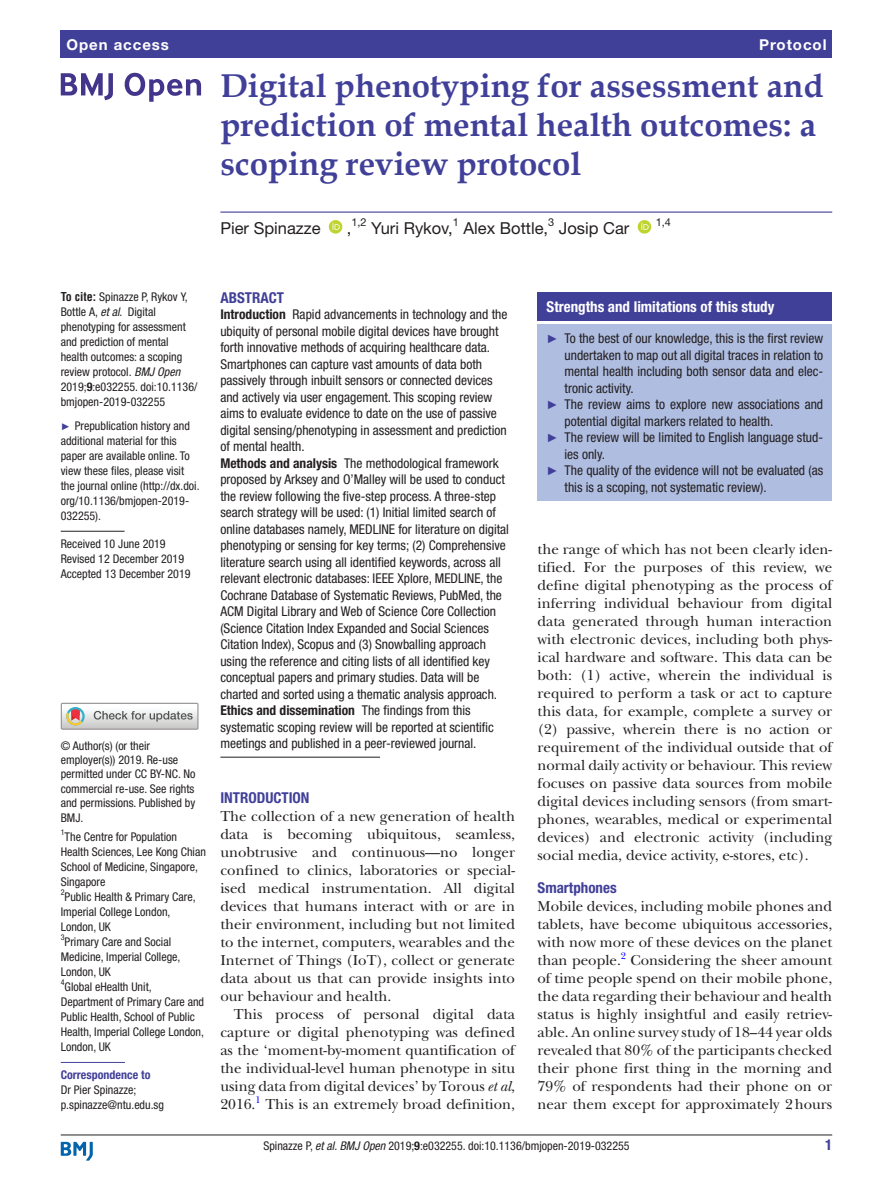
<style>
.page{position:relative;width:893px;height:1191px;background:#fff}
.page>*{position:absolute;margin:0;border:0;box-sizing:border-box;transform-origin:0 0}
.t1{font:700 33px/39px "Book Antiqua";color:#414099}
.t2{font:16.5px "Helvetica Neue LT Std";color:#231f20}
.t3{font:15px/18px "New Baskerville";color:#231f20;text-align:justify}
.t4{font:700 condensed 15px "Helvetica Neue LT Std";color:#fff}
.t5{font:700 condensed 15px "Helvetica Neue LT Std";color:#414099}
.t6{font:700 15px "Helvetica Neue LT Std";letter-spacing:.065em;color:#fff}
.t7{font:condensed 13.5px/16.5px "Helvetica Neue LT Std";color:#231f20}
.t8{font:condensed 12px/15px "Helvetica Neue LT Std";color:#231f20}
.t9{font:700 condensed 12px "Helvetica Neue LT Std";color:#414099}
.t10{font:10.95px "Helvetica Neue LT Std";color:#231f20}
.t11{font:9.9px "New Baskerville";color:#00f}
.t12{font:condensed 7.95px "Helvetica Neue LT Std";color:#231f20}
.s1{font-family:"Helvetica LT Std";font-weight:700}
.s2{font-style:italic}
.s3{font-weight:700}
.s4{font-family:"Arial";font-stretch:normal;font-size:9.75px;color:#414099}
.s5{font-family:"Arial";font-stretch:normal;font-size:12px;color:#414099}
</style>
<div class="page">
<hr style="left:61px;top:1134px;width:771px;height:1px;background:#231f20">
<svg style="left:61px;top:1141px;width:32px;height:19px"></svg>
<div style="left:61px;top:31px;width:771px;height:27px;background:#414099"></div>
<hr style="left:220px;top:211px;width:612px;height:2px;background:#414099">
<svg style="left:329px;top:220px;width:13px;height:14px"></svg>
<svg style="left:638px;top:220px;width:13px;height:14px"></svg>
<hr style="left:61px;top:531px;width:64px;height:1px;background:#231f20">
<hr style="left:61px;top:1062px;width:64px;height:1px;background:#414099">
<svg style="left:61px;top:73px;width:52px;height:27px"></svg>
<svg style="left:125px;top:73px;width:76px;height:29px"></svg>
<div style="left:61px;top:702px;width:138px;height:27px;border:1px solid #969090"></div>
<svg style="left:61px;top:703px;width:137px;height:26px"></svg>
<div style="left:538px;top:292px;width:294px;height:29px;background:#414099"></div>
<div style="left:538px;top:325px;width:294px;height:176px;background:#afbde1"></div>
<hr style="left:220px;top:757px;width:160px;height:1px;background:#231f20">
<p class="t6" style="left:66px;top:35px;width:104px">Open access</p>
<p class="t6" style="left:759px;top:35px;width:69px">Protocol</p>
<h1 class="t1" style="left:220px;top:66px;width:605px">Digital phenotyping for assessment and prediction of mental health outcomes: a scoping review protocol</h1>
<p class="t2" style="left:220px;top:218px;width:102px">Pier Spinazze</p>
<p class="t2" style="left:347px;top:218px;width:6px">,</p>
<p class="t10" style="left:351px;top:216px;width:17px">1,2</p>
<p class="t2" style="left:371px;top:218px;width:83px">Yuri Rykov,</p>
<p class="t10" style="left:453px;top:216px;width:8px">1</p>
<p class="t2" style="left:464px;top:218px;width:86px">Alex Bottle,</p>
<p class="t10" style="left:548px;top:216px;width:8px">3</p>
<p class="t2" style="left:559px;top:218px;width:72px">Josip Car</p>
<p class="t10" style="left:656px;top:216px;width:17px">1,4</p>
<p class="t8" style="left:61px;top:289px;width:138px"><span class="s1">To cite:</span> Spinazze P, Rykov Y,<br>Bottle A, <span class="s2">et al</span>. Digital phenotyping for assessment and prediction of mental health outcomes: a scoping review protocol. <span class="s2">BMJ Open<br></span>2019;<span class="s3">9</span>:e032255. doi:10.1136/ bmjopen-2019-032255</p>
<p class="t8" style="left:61px;top:418px;width:140px"><span class="s4">►</span> Prepublication history and additional material for this paper are available online. To view these files, please visit the journal online (http://dx.doi. org/10.1136/bmjopen-2019-<br>032255).</p>
<p class="t8" style="left:61px;top:536px;width:131px">Received 10 June 2019<br>Revised 12 December 2019<br>Accepted 13 December 2019</p>
<p class="t8" style="left:61px;top:738px;width:136px;line-height:14.4px">© Author(s) (or their employer(s)) 2019. Re-use permitted under CC BY-NC. No commercial re-use. See rights and permissions. Published by<br>BMJ.</p>
<p class="t12" style="left:61px;top:828px;width:5px">1</p>
<p class="t8" style="left:61px;top:829px;width:147px;text-indent:4px">The Centre for Population<br>Health Sciences, Lee Kong Chian<br>School of Medicine, Singapore,<br>Singapore</p>
<p class="t12" style="left:61px;top:888px;width:5px">2</p>
<p class="t8" style="left:61px;top:889px;width:136px;text-indent:4px">Public Health &amp; Primary Care,<br>Imperial College London,<br>London, UK</p>
<p class="t12" style="left:61px;top:933px;width:5px">3</p>
<p class="t8" style="left:61px;top:934px;width:121px;text-indent:4px">Primary Care and Social<br>Medicine, Imperial College,<br>London, UK</p>
<p class="t12" style="left:61px;top:978px;width:5px">4</p>
<p class="t8" style="left:61px;top:979px;width:145px;text-indent:4px">Global eHealth Unit,<br>Department of Primary Care and<br>Public Health, School of Public<br>Health, Imperial College London,<br>London, UK</p>
<p class="t9" style="left:61px;top:1067px;width:91px">Correspondence to</p>
<p class="t8" style="left:61px;top:1082px;width:105px">Dr Pier Spinazze; p.spinazze@ntu.edu.sg</p>
<p class="t5" style="left:220px;top:288px;width:65px">Abstract</p>
<p class="t7" style="left:220px;top:306px;width:290px"><span class="s3">Introduction</span> Rapid advancements in technology and the ubiquity of personal mobile digital devices have brought forth innovative methods of acquiring healthcare data.<br>Smartphones can capture vast amounts of data both passively through inbuilt sensors or connected devices and actively via user engagement. This scoping review aims to evaluate evidence to date on the use of passive digital sensing/phenotyping in assessment and prediction of mental health.<br><span class="s3">Methods and analysis</span> The methodological framework proposed by Arksey and O’Malley will be used to conduct the review following the five-step process. A three-step search strategy will be used: (1) Initial limited search of online databases namely, MEDLINE for literature on digital phenotyping or sensing for key terms; (2) Comprehensive literature search using all identified keywords, across all relevant electronic databases: IEEE Xplore, MEDLINE, the Cochrane Database of Systematic Reviews, PubMed, the ACM Digital Library and Web of Science Core Collection (Science Citation Index Expanded and Social Sciences Citation Index), Scopus and (3) Snowballing approach using the reference and citing lists of all identified key conceptual papers and primary studies. Data will be charted and sorted using a thematic analysis approach.<br><span class="s3">Ethics and dissemination</span> The findings from this systematic scoping review will be reported at scientific meetings and published in a peer-reviewed journal.</p>
<p class="t5" style="left:220px;top:789px;width:91px">Introduction</p>
<p class="t3" style="left:220px;top:807px;width:296px">The collection of a new generation of health data is becoming ubiquitous, seamless, unobtrusive and continuous—no longer confined to clinics, laboratories or special&shy;ised medical instrumentation. All digital devices that humans interact with or are in their environment, including but not limited to the internet, computers, wearables and the Internet of Things (IoT), collect or generate data about us that can provide insights into our behaviour and health.</p>
<p class="t3" style="left:220px;top:1005px;width:296px;text-indent:14px">This process of personal digital data capture or digital phenotyping was defined as the ‘moment-by-moment quantification of the individual-level human phenotype in situ using data from digital devices’ by Torous <span class="s2">et al</span>, 2016.</p>
<p class="t11" style="left:255px;top:1093px;width:7px">1</p>
<p class="t3" style="left:265px;top:1095px;width:251px">This is an extremely broad definition,</p>
<p class="t4" style="left:547px;top:297px;width:229px">Strengths and limitations of this study</p>
<p class="t7" style="left:547px;top:330px;width:278px"><span class="s5">►</span> To the best of our knowledge, this is the first review</p>
<p class="t7" style="left:565px;top:347px;width:260px">undertaken to map out all digital traces in relation to</p>
<p class="t7" style="left:565px;top:363px;width:260px">mental health including both sensor data and elec-</p>
<p class="t7" style="left:565px;top:380px;width:71px">tronic activity.</p>
<p class="t7" style="left:547px;top:396px;width:278px"><span class="s5">►</span> The review aims to explore new associations and</p>
<p class="t7" style="left:565px;top:413px;width:210px">potential digital markers related to health.</p>
<p class="t7" style="left:547px;top:429px;width:278px"><span class="s5">►</span> The review will be limited to English language stud-</p>
<p class="t7" style="left:565px;top:446px;width:42px">ies only.</p>
<p class="t7" style="left:547px;top:462px;width:278px"><span class="s5">►</span> The quality of the evidence will not be evaluated (as</p>
<p class="t7" style="left:565px;top:479px;width:204px">this is a scoping, not systematic review).</p>
<p class="t3" style="left:538px;top:540px;width:296px">the range of which has not been clearly iden&shy;tified. For the purposes of this review, we define digital phenotyping as the process of inferring individual behaviour from digital data generated through human interaction with electronic devices, including both phys&shy;ical hardware and software. This data can be both: (1) active, wherein the individual is required to perform a task or act to capture this data, for example, complete a survey or (2) passive, wherein there is no action or requirement of the individual outside that of normal daily activity or behaviour. This review focuses on passive data sources from mobile digital devices including sensors (from smart&shy;phones, wearables, medical or experimental devices) and electronic activity (including social media, device activity, e-stores, etc).</p>
<p class="t5" style="left:538px;top:879px;width:81px">Smartphones</p>
<p class="t3" style="left:538px;top:897px;width:296px">Mobile devices, including mobile phones and tablets, have become ubiquitous accessories, with now more of these devices on the planet than people.<sup>2</sup> Considering the sheer amount of time people spend on their mobile phone, the data regarding their behaviour and health status is highly insightful and easily retriev&shy;able. An online survey study of 18–44 year olds revealed that 80% of the participants checked their phone first thing in the morning and 79% of respondents had their phone on or near them except for approximately 2hours</p>
<p class="t8" style="left:263px;top:1137px;width:368px">Spinazze P, <span class="s2">et al</span>. <span class="s2">BMJ Open</span> 2019;<span class="s3">9</span>:e032255. doi:10.1136/bmjopen-2019-032255</p>
<p class="t5" style="left:825px;top:1135px;width:9px">1</p>
</div>
